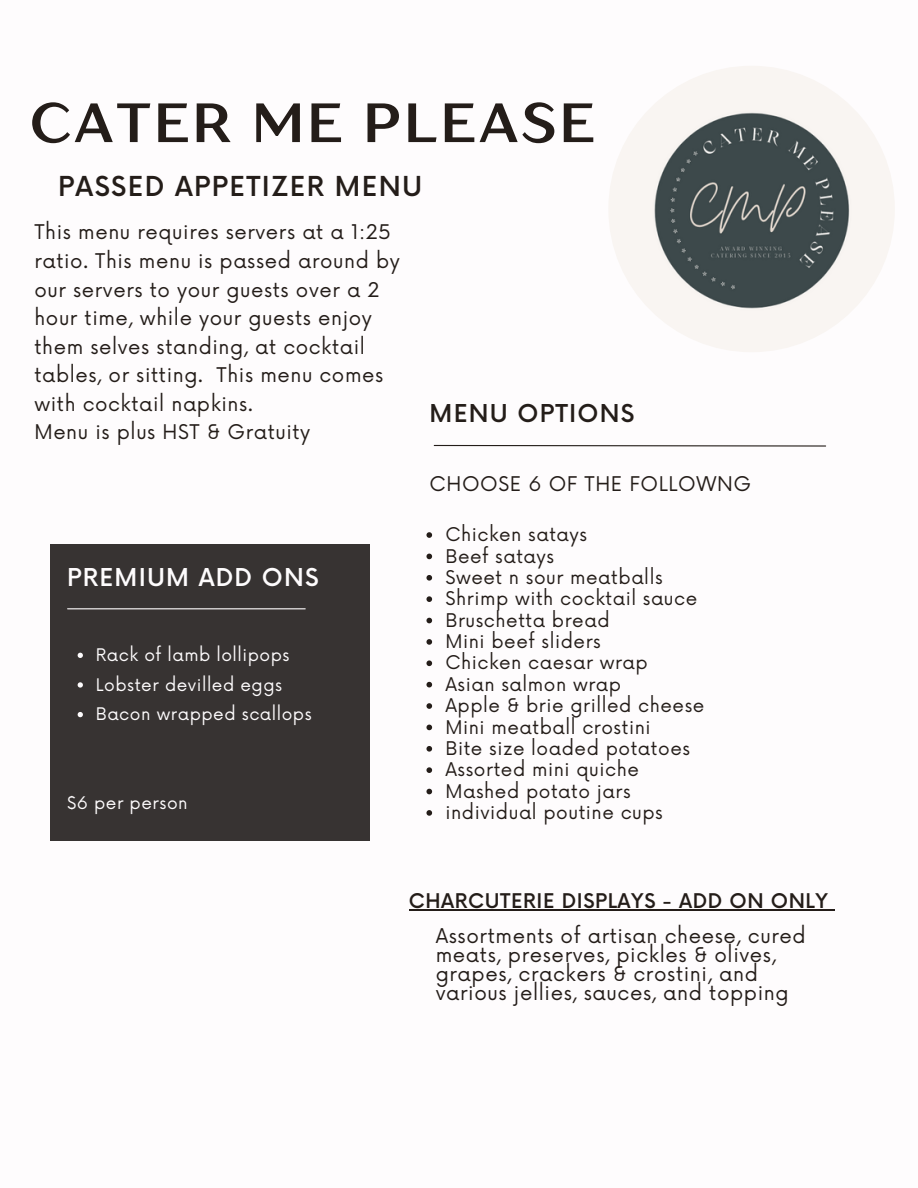
<style>
.page{position:relative;width:918px;height:1188px;background:#fff}
.page>*{position:absolute;margin:0;border:0;box-sizing:border-box;transform-origin:0 0}
.t1{font:700 55.2px "TT Drugs";letter-spacing:.06em;color:#241d19}
.t2{font:500 26.85px "Now";letter-spacing:.05em;color:#241d19}
.t3{font:500 24px "Now";letter-spacing:.05em;color:#fefcfd}
.t4{font:500 24px "Now";letter-spacing:.05em;color:#241d19}
.t5{font:19.8px/28.5px "Now";letter-spacing:.03em;color:#241d19}
.t6{font:500 19.8px "Now";letter-spacing:.03em;color:#241d19}
.t7{font:18.45px "Now";letter-spacing:.03em;color:#241d19}
.t8{font:16.95px "Now";letter-spacing:.03em;color:#fefcfd}
</style>
<div class="page">
<div style="left:50px;top:544px;width:320px;height:297px;background:#373332"></div>
<svg style="left:433px;top:444px;width:394px;height:3px"></svg>
<hr style="left:68px;top:608px;width:237px;height:1px;background:#fefcfd">
<img style="left:608px;top:66px;width:287px;height:286px;border-radius:50%">
<svg style="left:78px;top:653px;width:5px;height:5px"></svg>
<svg style="left:78px;top:682px;width:5px;height:6px"></svg>
<svg style="left:78px;top:712px;width:5px;height:5px"></svg>
<hr style="left:409px;top:909px;width:420px;height:2px;background:#241d19">
<svg style="left:829px;top:909px;width:6px;height:2px"></svg>
<svg style="left:426px;top:532px;width:6px;height:6px"></svg>
<svg style="left:426px;top:554px;width:6px;height:5px"></svg>
<svg style="left:426px;top:575px;width:6px;height:6px"></svg>
<svg style="left:426px;top:596px;width:6px;height:6px"></svg>
<svg style="left:426px;top:618px;width:6px;height:5px"></svg>
<svg style="left:426px;top:639px;width:6px;height:6px"></svg>
<svg style="left:426px;top:660px;width:6px;height:6px"></svg>
<svg style="left:426px;top:682px;width:6px;height:5px"></svg>
<svg style="left:426px;top:703px;width:6px;height:6px"></svg>
<svg style="left:426px;top:725px;width:6px;height:5px"></svg>
<svg style="left:426px;top:746px;width:6px;height:6px"></svg>
<svg style="left:426px;top:767px;width:6px;height:6px"></svg>
<svg style="left:426px;top:789px;width:6px;height:5px"></svg>
<svg style="left:426px;top:810px;width:6px;height:6px"></svg>
<p class="t1" style="left:30px;top:89px;width:566px">CATER ME PLEASE</p>
<p class="t2" style="left:58px;top:172px;width:366px">PASSED APPETIZER MENU</p>
<h1 class="t5" style="left:34px;top:219px;width:367px">This menu requires servers at a 1:25 ratio. This menu is passed around by our servers to your guests over a 2 hour time, while your guests enjoy them selves standing, at cocktail tables, or sitting. This menu comes with cocktail napkins.</h1>
<h2 class="t5" style="left:34px;top:419px;width:277px">Menu is plus HST &amp; Gratuity</h2>
<h4 class="t3" style="left:67px;top:565px;width:253px">PREMIUM ADD ONS</h4>
<h6 class="t8" style="left:96px;top:646px;width:195px">Rack of lamb lollipops</h6>
<h4 class="t8" style="left:96px;top:675px;width:188px">Lobster devilled eggs</h4>
<p class="t8" style="left:96px;top:705px;width:217px">Bacon wrapped scallops</p>
<p class="t8" style="left:67px;top:794px;width:122px">$6 per person</p>
<p class="t4" style="left:430px;top:400px;width:206px">MENU OPTIONS</p>
<p class="t5" style="left:430px;top:471px;width:323px">CHOOSE 6 OF THE FOLLOWNG</p>
<p class="t7" style="left:445px;top:524px;width:143px">Chicken satays</p>
<p class="t7" style="left:445px;top:546px;width:110px">Beef satays</p>
<p class="t7" style="left:445px;top:567px;width:219px">Sweet n sour meatballs</p>
<p class="t7" style="left:445px;top:588px;width:253px">Shrimp with cocktail sauce</p>
<p class="t7" style="left:445px;top:610px;width:166px">Bruschetta bread</p>
<p class="t7" style="left:445px;top:631px;width:157px">Mini beef sliders</p>
<p class="t7" style="left:445px;top:653px;width:204px">Chicken caesar wrap</p>
<p class="t7" style="left:445px;top:674px;width:177px">Asian salmon wrap</p>
<p class="t7" style="left:445px;top:695px;width:260px">Apple &amp; brie grilled cheese</p>
<p class="t7" style="left:445px;top:717px;width:207px">Mini meatball crostini</p>
<p class="t7" style="left:445px;top:738px;width:246px">Bite size loaded potatoes</p>
<p class="t7" style="left:445px;top:759px;width:195px">Assorted mini quiche</p>
<h5 class="t7" style="left:445px;top:781px;width:187px">Mashed potato jars</h5>
<p class="t7" style="left:445px;top:802px;width:219px">individual poutine cups</p>
<p class="t6" style="left:409px;top:890px;width:421px">CHARCUTERIE DISPLAYS - ADD ON ONLY</p>
<p class="t5" style="left:436px;top:927px;width:372px;line-height:19.2px">Assortments of artisan cheese, cured meats, preserves, pickles &amp; olives, grapes, crackers &amp; crostini, and various jellies, sauces, and topping</p>
</div>
